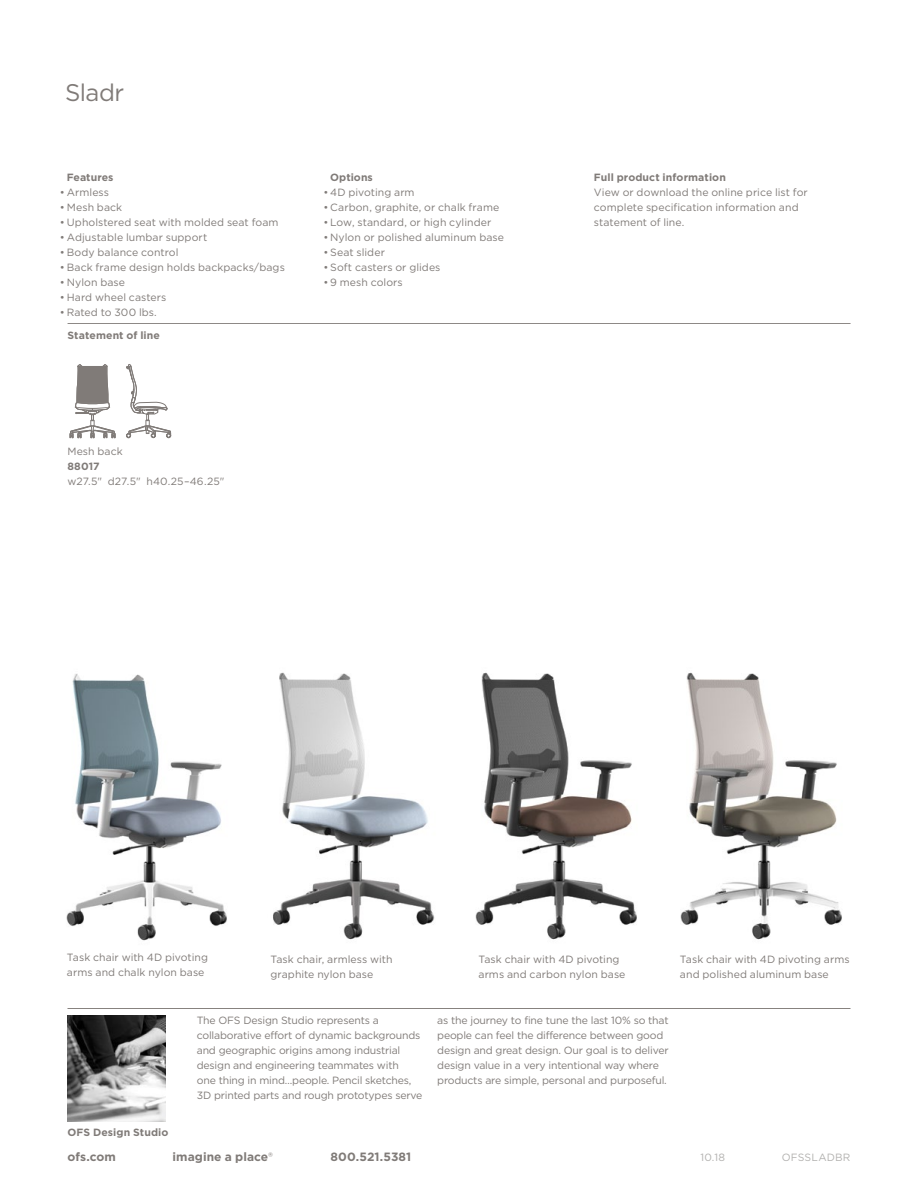
<style>
.page{position:relative;width:918px;height:1188px;background:#fff}
.page>*{position:absolute;margin:0;border:0;box-sizing:border-box;transform-origin:0 0}
.t1{font:24px "Gotham";letter-spacing:-.02em;color:#807b78}
.t2{font:700 12px "Gotham";letter-spacing:.005em;color:#807b78}
.t3{font:10.5px/15px "Gotham";letter-spacing:-.005em;color:#807b78}
.t4{font:700 10.5px "Gotham";letter-spacing:.01em;color:#807b78}
.t5{font:10.5px "Gotham";letter-spacing:.015em;color:#b2b1af}
.s1{font-weight:400}
</style>
<div class="page">
<hr style="left:68px;top:323px;width:783px;height:1px;background:#807b78">
<hr style="left:68px;top:1008px;width:782px;height:1px;background:#807b78">
<svg style="left:70px;top:364px;width:101px;height:74px"></svg>
<img style="left:475px;top:672px;width:162px;height:268px">
<img style="left:680px;top:672px;width:162px;height:268px">
<img style="left:273px;top:672px;width:162px;height:268px">
<img style="left:68px;top:1016px;width:98px;height:105px">
<img style="left:66px;top:674px;width:161px;height:267px">
<h1 class="t1" style="left:65px;top:77px;width:61px">Sladr</h1>
<p class="t4" style="left:67px;top:171px;width:48px">Features</p>
<p class="t3" style="left:60px;top:185px;width:51px">• Armless</p>
<p class="t3" style="left:60px;top:200px;width:64px">• Mesh back</p>
<p class="t3" style="left:60px;top:215px;width:220px">• Upholstered seat with molded seat foam</p>
<p class="t3" style="left:60px;top:230px;width:149px">• Adjustable lumbar support</p>
<p class="t3" style="left:60px;top:245px;width:120px">• Body balance control</p>
<p class="t3" style="left:60px;top:260px;width:226px">• Back frame design holds backpacks/bags</p>
<p class="t3" style="left:60px;top:275px;width:67px">• Nylon base</p>
<p class="t3" style="left:60px;top:290px;width:108px">• Hard wheel casters</p>
<p class="t3" style="left:60px;top:305px;width:98px">• Rated to 300 lbs.</p>
<p class="t4" style="left:68px;top:329px;width:94px">Statement of line</p>
<p class="t4" style="left:330px;top:171px;width:44px">Options</p>
<p class="t3" style="left:323px;top:185px;width:93px">• 4D pivoting arm</p>
<p class="t3" style="left:323px;top:200px;width:177px">• Carbon, graphite, or chalk frame</p>
<p class="t3" style="left:323px;top:215px;width:170px">• Low, standard, or high cylinder</p>
<p class="t3" style="left:323px;top:230px;width:182px">• Nylon or polished aluminum base</p>
<p class="t3" style="left:323px;top:245px;width:63px">• Seat slider</p>
<p class="t3" style="left:323px;top:260px;width:119px">• Soft casters or glides</p>
<p class="t3" style="left:323px;top:275px;width:81px">• 9 mesh colors</p>
<p class="t3" style="left:67px;top:444px;width:57px">Mesh back</p>
<p class="t4" style="left:67px;top:460px;width:34px">88017</p>
<p class="t3" style="left:67px;top:474px;width:159px">w27.5" d27.5" h40.25–46.25"</p>
<p class="t4" style="left:594px;top:171px;width:133px">Full product information</p>
<p class="t3" style="left:594px;top:185px;width:215px">View or download the online price list for complete specification information and statement of line.</p>
<p class="t3" style="left:67px;top:950px;width:143px">Task chair with 4D pivoting arms and chalk nylon base</p>
<p class="t3" style="left:270px;top:952px;width:124px">Task chair, armless with graphite nylon base</p>
<p class="t3" style="left:478px;top:952px;width:149px">Task chair with 4D pivoting arms and carbon nylon base</p>
<p class="t3" style="left:680px;top:952px;width:171px">Task chair with 4D pivoting arms and polished aluminum base</p>
<p class="t4" style="left:68px;top:1126px;width:102px">OFS Design Studio</p>
<p class="t3" style="left:197px;top:1012px;width:227px">The OFS Design Studio represents a collaborative effort of dynamic backgrounds and geographic origins among industrial design and engineering teammates with<br>one thing in mind…people. Pencil sketches, 3D printed parts and rough prototypes serve</p>
<p class="t3" style="left:437px;top:1013px;width:233px">as the journey to fine tune the last 10% so that people can feel the difference between good design and great design. Our goal is to deliver design value in a very intentional way where products are simple, personal and purposeful.</p>
<p class="t2" style="left:68px;top:1149px;width:50px">ofs.com</p>
<p class="t2" style="left:172px;top:1149px;width:102px">imagine a place<span class="s1">®</span></p>
<p class="t2" style="left:330px;top:1149px;width:82px">800.521.5381</p>
<p class="t5" style="left:700px;top:1151px;width:26px">10.18</p>
<p class="t5" style="left:782px;top:1151px;width:70px">OFSSLADBR</p>
</div>
